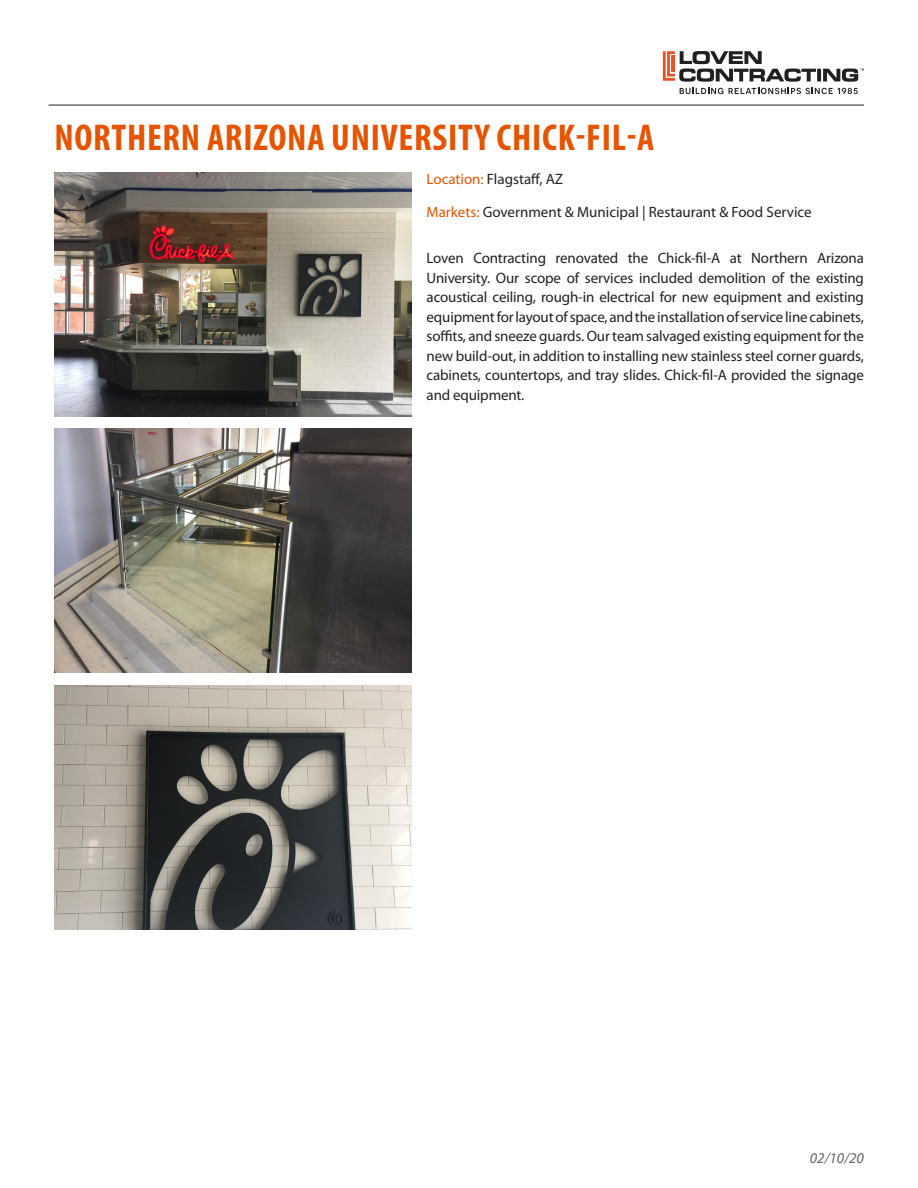
<style>
.page{position:relative;width:918px;height:1188px;background:#fff}
.page>*{position:absolute;margin:0;border:0;box-sizing:border-box;transform-origin:0 0}
.t1{font:700 condensed 37.5px "Myriad Pro";letter-spacing:.02em;color:#e65400}
.t2{font:15px/19.5px "Myriad Pro";letter-spacing:-.005em;color:#231f20;text-align:justify}
.t3{font:italic 15px "Myriad Pro";color:#636366}
.s1{color:#e65400}
</style>
<div class="page">
<hr style="left:49px;top:105px;width:815px;height:1px;background:#231f20">
<svg style="left:680px;top:88px;width:43px;height:6px"></svg>
<svg style="left:729px;top:88px;width:129px;height:6px"></svg>
<svg style="left:663px;top:51px;width:201px;height:31px"></svg>
<img style="left:54px;top:172px;width:357px;height:245px">
<img style="left:54px;top:428px;width:357px;height:244px">
<img style="left:54px;top:685px;width:357px;height:245px">
<p class="t1" style="left:54px;top:114px;width:602px">NORTHERN ARIZONA UNIVERSITY CHICK-FIL-A</p>
<p class="t2" style="left:427px;top:169px;width:138px"><span class="s1">Location:</span> Flagstaff, AZ</p>
<p class="t2" style="left:427px;top:202px;width:387px"><span class="s1">Markets:</span> Government &amp; Municipal | Restaurant &amp; Food Service</p>
<p class="t2" style="left:427px;top:248px;width:439px">Loven Contracting renovated the Chick-fil-A at Northern Arizona University. Our scope of services included demolition of the existing acoustical ceiling, rough-in electrical for new equipment and existing equipment for layout of space, and the installation of service line cabinets, soffits, and sneeze guards. Our team salvaged existing equipment for the new build-out, in addition to installing new stainless steel corner guards, cabinets, countertops, and tray slides. Chick-fil-A provided the signage and equipment.</p>
<p class="t3" style="left:810px;top:1149px;width:56px">02/10/20</p>
</div>
